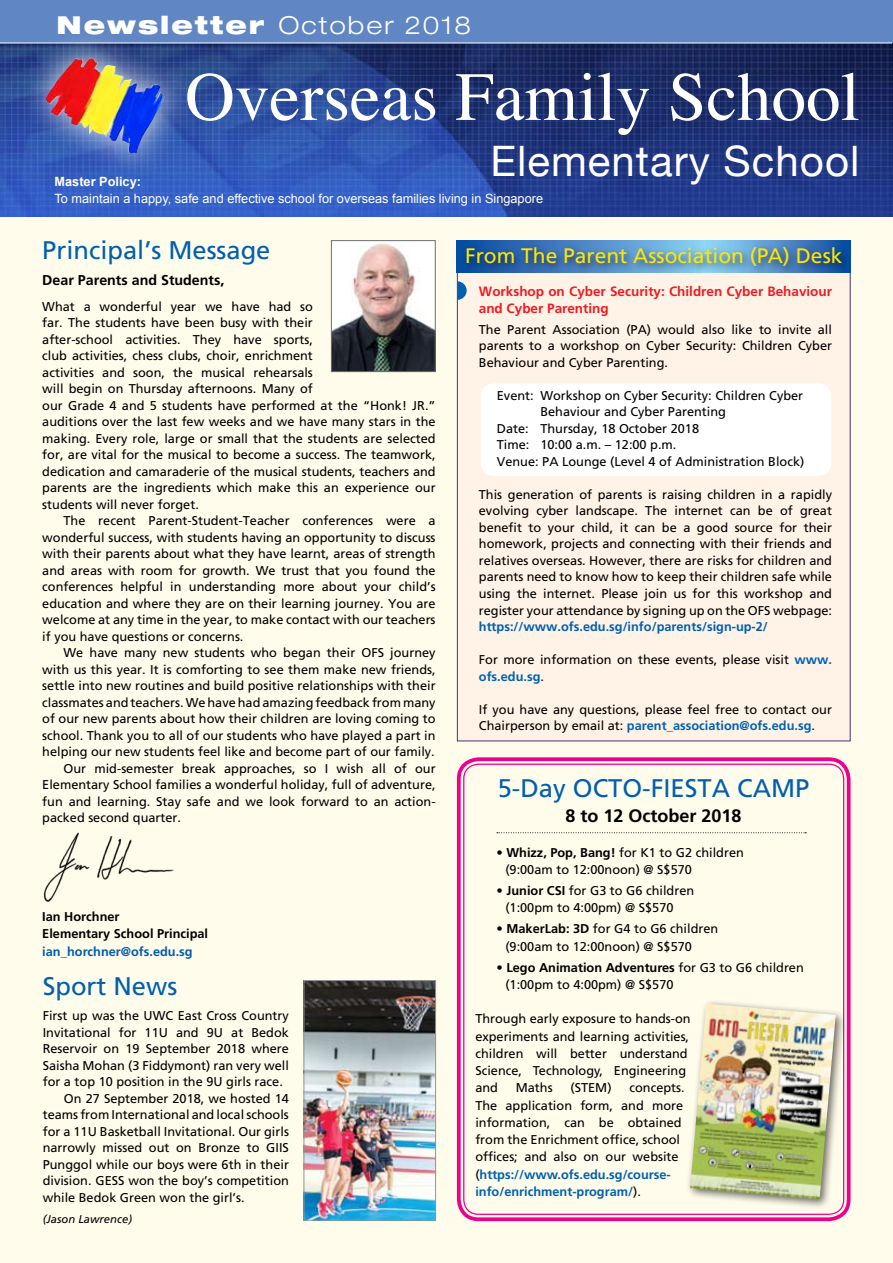
<style>
.page{position:relative;width:893px;height:1263px;background:#fff}
.page>*{position:absolute;margin:0;border:0;box-sizing:border-box;transform-origin:0 0}
.t1{font:69px "Times";color:#fff}
.t2{font:42px "Helvetica Neue";letter-spacing:.025em;color:#fff}
.t3{font:25.5px "Frutiger";color:#0060af}
.t4{font:300 expanded 24.75px "Helvetica Neue";letter-spacing:.08em;color:#fff}
.t5{font:21px "Frutiger";color:#ffe600}
.t6{font:700 18px "Frutiger";color:#000}
.t7{font:700 14.25px "Frutiger";color:#000}
.t8{font:700 13.5px/17.2px "Frutiger";color:#ed1c24}
.t9{font:12.75px/16.5px "Frutiger";color:#000}
.t10{font:12.75px "Arial";color:#fff}
.t11{font:700 12.75px "Frutiger";color:#0060af}
.t12{font:700 12.75px/17.2px "Frutiger";color:#000}
.t13{font:700 12.75px "Frutiger";color:#005bab}
.t14{font:700 12.75px "Arial";color:#fff}
.t15{font:italic 11.25px "Frutiger";color:#000}
.s1{font-weight:900}
.s2{font-weight:700;color:#0062b0}
.s3{font-weight:700}
.s4{font-weight:700;color:#0060af}
</style>
<div class="page">
<div style="left:0;top:1px;width:892px;height:1262px;background:#fffcec"></div>
<img style="left:0;top:44px;width:892px;height:172px">
<div style="left:0;top:1px;width:892px;height:42px;background:#6086c4"></div>
<hr style="left:0;top:43px;width:892px;height:1px;background:#fff">
<div style="left:12px;top:22px;width:176px;height:155px;background:#fff;opacity:.85"></div>
<img style="left:81px;top:57px;width:51px;height:10px">
<div style="left:457px;top:240px;width:393px;height:501px;background:#fff3e7;border:1px solid #4b3276"></div>
<svg style="left:457px;top:240px;width:393px;height:33px"></svg>
<svg style="left:458px;top:281px;width:9px;height:19px"></svg>
<div style="left:462px;top:242px;width:390px;height:34px;background:#000;opacity:.6"></div>
<img style="left:43px;top:832px;width:130px;height:70px">
<img style="left:333px;top:242px;width:101px;height:128px">
<div style="left:331px;top:240px;width:105px;height:132px;border:1px solid #6d6f71"></div>
<div style="left:481px;top:383px;width:350px;height:93px;background:#fff;border-radius:13px"></div>
<div style="left:457px;top:757px;width:393px;height:464px;border:4px solid #ec008c;border-radius:20px"></div>
<div style="left:685px;top:998px;width:161px;height:211px;background:#000;opacity:.6"></div>
<img style="left:690px;top:1003px;width:146px;height:196px">
<img style="left:306px;top:982px;width:128px;height:236px">
<div style="left:304px;top:980px;width:132px;height:240px;border:1px solid #939598"></div>
<svg style="left:497px;top:832px;width:309px;height:1px"></svg>
<h3 class="t4" style="left:56px;top:10px;width:416px"><span class="s1">Newsletter</span> October 2018</h3>
<h1 class="t1" style="left:185px;top:32px;width:676px">Overseas Family School</h1>
<h2 class="t2" style="left:490px;top:136px;width:371px">Elementary School</h2>
<p class="t14" style="left:55px;top:173px;width:88px">Master Policy:</p>
<p class="t10" style="left:55px;top:190px;width:490px">To maintain a happy, safe and effective school for overseas families living in Singapore</p>
<h3 class="t3" style="left:42px;top:235px;width:230px">Principal’s Message</h3>
<p class="t7" style="left:42px;top:272px;width:184px">Dear Parents and Students,</p>
<p class="t9" style="left:42px;top:298px;width:395px">What a wonderful year we have had so<br>far. The students have been busy with their<br>after-school activities. They have sports,<br>club activities, chess clubs, choir, enrichment<br>activities and soon, the musical rehearsals<br>will begin on Thursday afternoons. Many of<br>our Grade 4 and 5 students have performed at the “Honk! JR.” auditions over the last few weeks and we have many stars in the making. Every role, large or small that the students are selected for, are vital for the musical to become a success. The teamwork, dedication and camaraderie of the musical students, teachers and parents are the ingredients which make this an experience our students will never forget.</p>
<p class="t9" style="left:42px;top:513px;width:395px;text-align:justify;text-indent:21px">The recent Parent-Student-Teacher conferences were a wonderful success, with students having an opportunity to discuss with their parents about what they have learnt, areas of strength and areas with room for growth. We trust that you found the conferences helpful in understanding more about your child’s education and where they are on their learning journey. You are welcome at any time in the year, to make contact with our teachers if you have questions or concerns.</p>
<p class="t9" style="left:64px;top:645px;width:374px">We have many new students who began their OFS journey</p>
<p class="t9" style="left:42px;top:661px;width:395px">with us this year. It is comforting to see them make new friends,</p>
<p class="t9" style="left:42px;top:678px;width:395px">settle into new routines and build positive relationships with their</p>
<p class="t9" style="left:42px;top:694px;width:395px">classmates and teachers. We have had amazing feedback from many</p>
<p class="t9" style="left:42px;top:711px;width:395px">of our new parents about how their children are loving coming to</p>
<p class="t9" style="left:42px;top:727px;width:395px">school. Thank you to all of our students who have played a part in</p>
<p class="t9" style="left:42px;top:744px;width:394px">helping our new students feel like and become part of our family.</p>
<p class="t9" style="left:64px;top:760px;width:374px">Our mid-semester break approaches, so I wish all of our</p>
<p class="t9" style="left:42px;top:777px;width:395px">Elementary School families a wonderful holiday, full of adventure,</p>
<p class="t9" style="left:42px;top:793px;width:395px">fun and learning. Stay safe and we look forward to an action-</p>
<p class="t9" style="left:42px;top:810px;width:140px">packed second quarter.</p>
<h3 class="t5" style="left:465px;top:243px;width:379px">From The Parent Association (PA) Desk</h3>
<p class="t8" style="left:479px;top:282px;width:355px">Workshop on Cyber Security: Children Cyber Behaviour and Cyber Parenting</p>
<p class="t9" style="left:479px;top:321px;width:355px;text-align:justify">The Parent Association (PA) would also like to invite all parents to a workshop on Cyber Security: Children Cyber Behaviour and Cyber Parenting.</p>
<p class="t9" style="left:497px;top:387px;width:308px">Event: Workshop on Cyber Security: Children Cyber</p>
<p class="t9" style="left:540px;top:404px;width:187px">Behaviour and Cyber Parenting</p>
<p class="t9" style="left:497px;top:420px;width:204px">Date: Thursday, 18 October 2018</p>
<p class="t9" style="left:497px;top:437px;width:181px">Time: 10:00 a.m. – 12:00 p.m.</p>
<p class="t9" style="left:497px;top:453px;width:309px">Venue: PA Lounge (Level 4 of Administration Block)</p>
<p class="t9" style="left:479px;top:486px;width:355px;text-align:justify">This generation of parents is raising children in a rapidly evolving cyber landscape. The internet can be of great benefit to your child, it can be a good source for their homework, projects and connecting with their friends and relatives overseas. However, there are risks for children and parents need to know how to keep their children safe while using the internet. Please join us for this workshop and register your attendance by signing up on the OFS webpage:</p>
<p class="t11" style="left:479px;top:619px;width:291px">https://www.ofs.edu.sg/info/parents/sign-up-2/</p>
<p class="t9" style="left:479px;top:651px;width:355px">For more information on these events, please visit <span class="s2">www. ofs.edu.sg</span>.</p>
<p class="t9" style="left:479px;top:701px;width:355px">If you have any questions, please feel free to contact our<br>Chairperson by email at: <span class="s2">parent_association@ofs.edu.sg</span>.</p>
<h3 class="t3" style="left:498px;top:773px;width:313px">5-Day OCTO-FIESTA CAMP</h3>
<h3 class="t6" style="left:566px;top:805px;width:178px">8 to 12 October 2018</h3>
<p class="t9" style="left:505px;top:844px;width:240px;line-height:17.2px;text-indent:-9px">• <span class="s3">Whizz, Pop, Bang!</span> for K1 to G2 children (9:00am to 12:00noon) @ S$570</p>
<p class="t9" style="left:505px;top:882px;width:190px;line-height:17.2px;text-indent:-9px">• <span class="s3">Junior CSI</span> for G3 to G6 children (1:00pm to 4:00pm) @ S$570</p>
<p class="t9" style="left:505px;top:920px;width:215px;line-height:17.2px;text-indent:-9px">• <span class="s3">MakerLab: 3D</span> for G4 to G6 children (9:00am to 12:00noon) @ S$570</p>
<p class="t9" style="left:505px;top:958px;width:300px;line-height:17.2px;text-indent:-9px">• <span class="s3">Lego Animation Adventures</span> for G3 to G6 children (1:00pm to 4:00pm) @ S$570</p>
<p class="t9" style="left:475px;top:1010px;width:217px;line-height:17.2px">Through early exposure to hands-on experiments and learning activities, children will better understand<br>Science, Technology, Engineering and</p>
<p class="t12" style="left:42px;top:908px;width:167px">Ian Horchner<br>Elementary School Principal</p>
<p class="t13" style="left:42px;top:944px;width:152px">ian_horchner@ofs.edu.sg</p>
<h3 class="t3" style="left:43px;top:971px;width:136px">Sport News</h3>
<p class="t9" style="left:43px;top:1007px;width:248px">First up was the UWC East Cross Country</p>
<p class="t9" style="left:43px;top:1024px;width:248px">Invitational for 11U and 9U at Bedok</p>
<p class="t9" style="left:43px;top:1040px;width:248px">Reservoir on 19 September 2018 where</p>
<p class="t9" style="left:43px;top:1057px;width:248px">Saisha Mohan (3 Fiddymont) ran very well</p>
<p class="t9" style="left:43px;top:1073px;width:242px">for a top 10 position in the 9U girls race.</p>
<p class="t9" style="left:64px;top:1090px;width:226px">On 27 September 2018, we hosted 14</p>
<p class="t9" style="left:43px;top:1106px;width:248px">teams from International and local schools</p>
<p class="t9" style="left:43px;top:1123px;width:248px">for a 11U Basketball Invitational. Our girls</p>
<p class="t9" style="left:43px;top:1139px;width:248px">narrowly missed out on Bronze to GIIS</p>
<p class="t9" style="left:43px;top:1156px;width:248px">Punggol while our boys were 6th in their</p>
<p class="t9" style="left:43px;top:1172px;width:248px">division. GESS won the boy’s competition</p>
<p class="t9" style="left:43px;top:1189px;width:203px">while Bedok Green won the girl’s.</p>
<p class="t15" style="left:43px;top:1212px;width:91px">(Jason Lawrence)</p>
<p class="t9" style="left:516px;top:1080px;width:38px">Maths</p>
<p class="t9" style="left:570px;top:1080px;width:43px">(STEM)</p>
<p class="t9" style="left:475px;top:1079px;width:211px;line-height:17.2px;text-indent:154px">concepts.<br>The application form, and more information, can be obtained from the Enrichment office, school offices; and also on our website (<span class="s4">https://www.ofs.edu.sg/course&shy;info/enrichment-program/</span>).</p>
</div>
